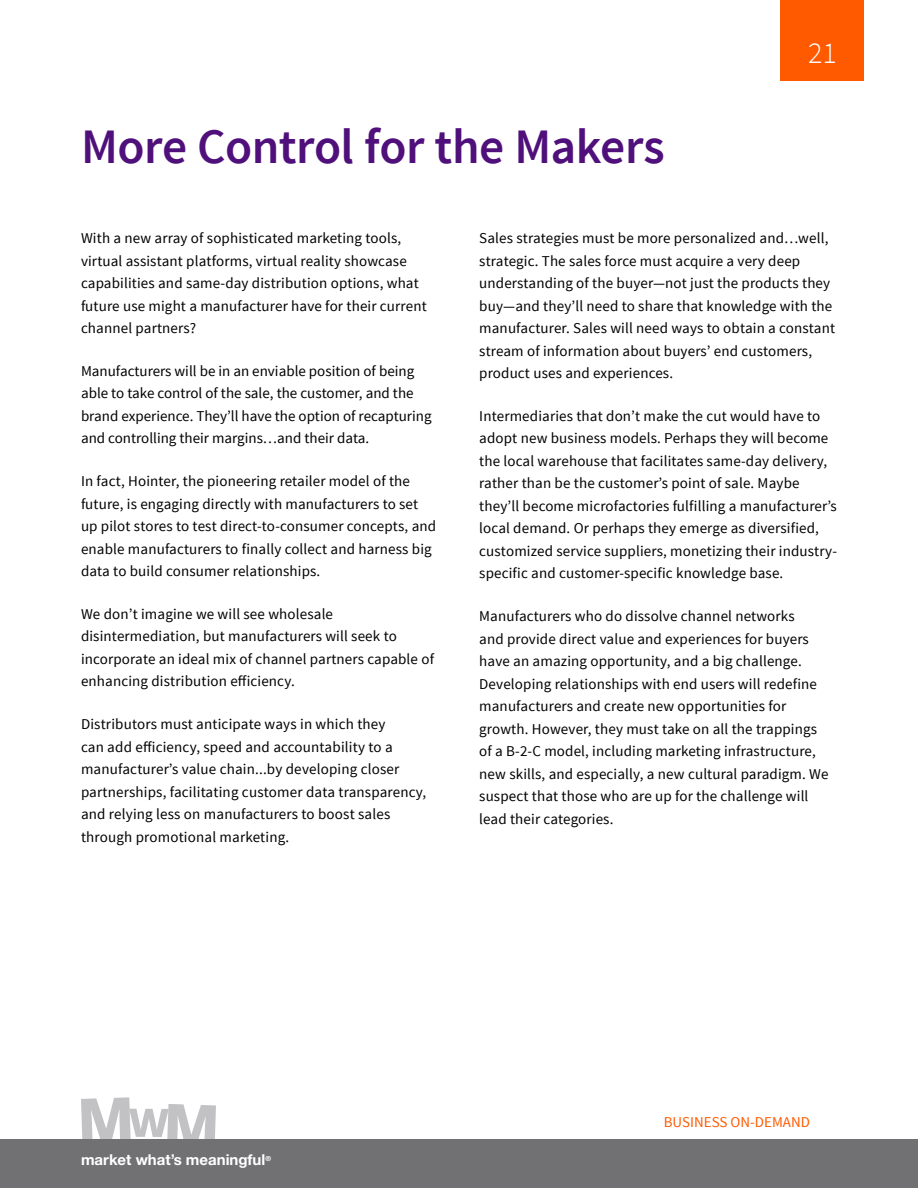
<style>
.page{position:relative;width:918px;height:1188px;background:#fff}
.page>*{position:absolute;margin:0;border:0;box-sizing:border-box;transform-origin:0 0}
.t1{font:600 49.5px "Source Sans Pro";letter-spacing:-.01em;color:#50107b}
.t2{font:300 30px "Source Sans Pro";color:#fff}
.t3{font:15px/22.5px "Source Sans Pro";letter-spacing:.01em;color:#000}
.t4{font:700 15px "Helvetica Neue";color:#fff}
.t5{font:15px "Source Sans Pro";color:#ff5a00}
</style>
<div class="page">
<svg style="left:81px;top:1097px;width:135px;height:43px"></svg>
<div style="left:0;top:1140px;width:918px;height:48px;background:#717073"></div>
<div style="left:781px;top:0;width:83px;height:81px;background:#ff5a00"></div>
<h1 class="t1" style="left:81px;top:116px;width:585px">More Control for the Makers</h1>
<h2 class="t2" style="left:808px;top:35px;width:30px">21</h2>
<p class="t3" style="left:81px;top:227px;width:347px">With a new array of sophisticated marketing tools, virtual assistant platforms, virtual reality showcase capabilities and same-day distribution options, what future use might a manufacturer have for their current channel partners?</p>
<p class="t3" style="left:81px;top:360px;width:352px">Manufacturers will be in an enviable position of being able to take control of the sale, the customer, and the brand experience. They’ll have the option of recapturing and controlling their margins…and their data.</p>
<p class="t3" style="left:81px;top:470px;width:357px">In fact, Hointer, the pioneering retailer model of the future, is engaging directly with manufacturers to set up pilot stores to test direct-to-consumer concepts, and enable manufacturers to finally collect and harness big data to build consumer relationships.</p>
<p class="t3" style="left:81px;top:603px;width:355px">We don’t imagine we will see wholesale disintermediation, but manufacturers will seek to incorporate an ideal mix of channel partners capable of enhancing distribution efficiency.</p>
<p class="t3" style="left:81px;top:713px;width:347px">Distributors must anticipate ways in which they<br>can add efficiency, speed and accountability to a manufacturer’s value chain...by developing closer partnerships, facilitating customer data transparency, and relying less on manufacturers to boost sales through promotional marketing.</p>
<p class="t3" style="left:479px;top:227px;width:357px">Sales strategies must be more personalized and…well, strategic. The sales force must acquire a very deep understanding of the buyer—not just the products they buy—and they’ll need to share that knowledge with the manufacturer. Sales will need ways to obtain a constant stream of information about buyers’ end customers, product uses and experiences.</p>
<p class="t3" style="left:479px;top:405px;width:359px">Intermediaries that don’t make the cut would have to adopt new business models. Perhaps they will become the local warehouse that facilitates same-day delivery, rather than be the customer’s point of sale. Maybe they’ll become microfactories fulfilling a manufacturer’s local demand. Or perhaps they emerge as diversified, customized service suppliers, monetizing their industry&shy;specific and customer-specific knowledge base.</p>
<p class="t3" style="left:479px;top:605px;width:351px">Manufacturers who do dissolve channel networks<br>and provide direct value and experiences for buyers have an amazing opportunity, and a big challenge.<br>Developing relationships with end users will redefine manufacturers and create new opportunities for growth. However, they must take on all the trappings of a B-2-C model, including marketing infrastructure, new skills, and especially, a new cultural paradigm. We suspect that those who are up for the challenge will lead their categories.</p>
<p class="t4" style="left:81px;top:1150px;width:191px">market what’s meaningful<sup>®</sup></p>
<p class="t5" style="left:664px;top:1113px;width:148px">BUSINESS ON-DEMAND</p>
</div>
